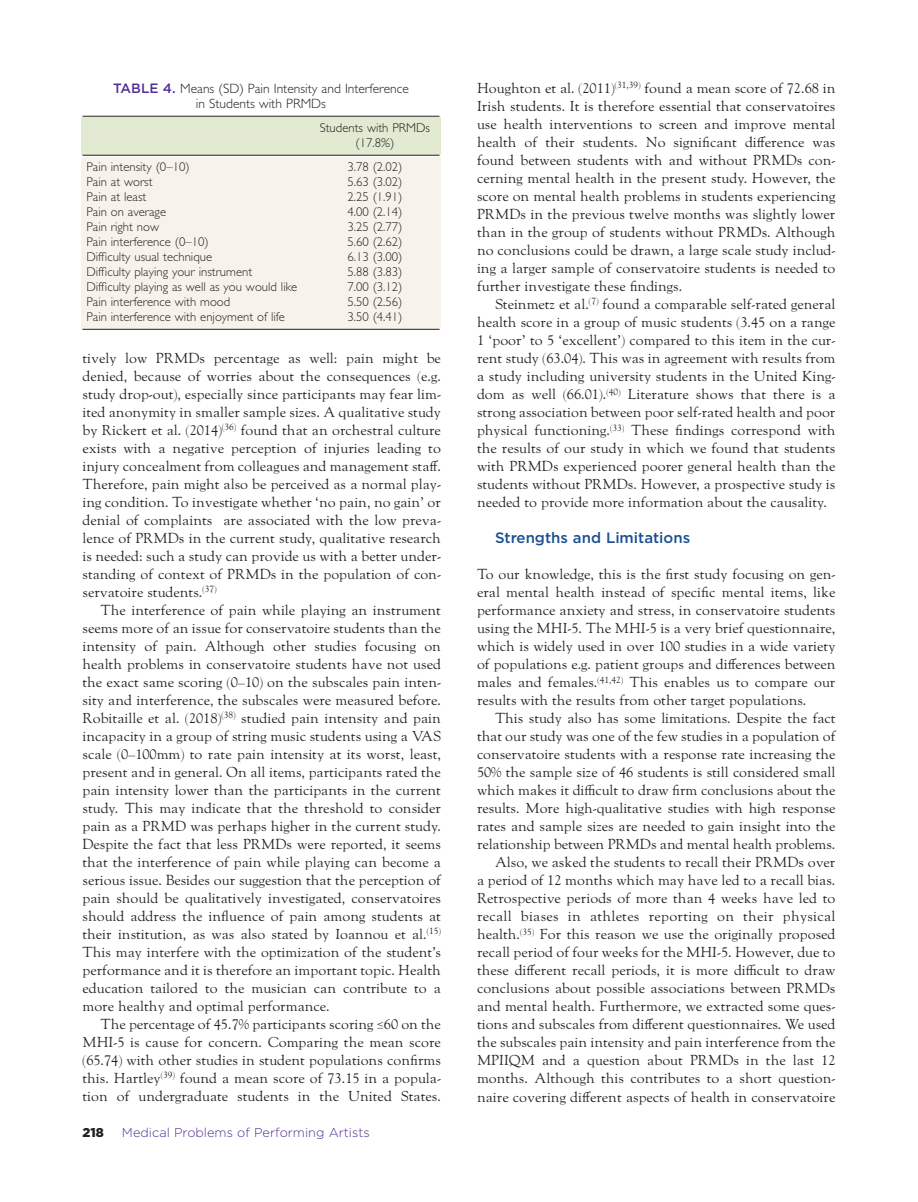
<style>
.page{position:relative;width:918px;height:1202px;background:#fff}
.page>*{position:absolute;margin:0;border:0;box-sizing:border-box;transform-origin:0 0}
.t1{font:500 15px "Gotham";color:#1b4f91}
.t2{font:14.25px/18px "LTC Goudy Oldstyle Pro";color:#231f20;text-align:justify}
.t3{font:300 13.5px/15px "Gill Sans Std";color:#231f20;text-align:center}
.t4{font:300 12.75px "Gill Sans Std";color:#231f20}
.t5{font:300 12.75px "Gotham";color:#502e91}
.t6{font:900 12.75px "Gotham";color:#231f20}
.s1{font-family:"Gotham";font-weight:500;color:#502e91}
</style>
<div class="page">
<div style="left:81px;top:157px;width:360px;height:171px;background:#f8f3ea"></div>
<div style="left:81px;top:117px;width:360px;height:38px;background:#e2ead1"></div>
<hr style="left:82px;top:116px;width:358px;height:1px;background:#231f20">
<hr style="left:82px;top:155px;width:358px;height:1px;background:#231f20">
<hr style="left:82px;top:329px;width:358px;height:1px;background:#231f20">
<p class="t3" style="left:113px;top:83px;width:297px"><span class="s1">TABLE 4.</span> Means (SD) Pain Intensity and Interference in Students with PRMDs</p>
<p class="t4" style="left:320px;top:124px;width:112px">Students with PRMDs</p>
<p class="t4" style="left:356px;top:139px;width:40px">(17.8%)</p>
<p class="t4" style="left:86px;top:163px;width:105px">Pain intensity (0–10)</p>
<p class="t4" style="left:347px;top:163px;width:57px">3.78 (2.02)</p>
<p class="t4" style="left:86px;top:178px;width:68px">Pain at worst</p>
<p class="t4" style="left:347px;top:178px;width:57px">5.63 (3.02)</p>
<p class="t4" style="left:86px;top:193px;width:61px">Pain at least</p>
<p class="t4" style="left:347px;top:193px;width:57px">2.25 (1.91)</p>
<p class="t4" style="left:86px;top:208px;width:81px">Pain on average</p>
<p class="t4" style="left:347px;top:208px;width:57px">4.00 (2.14)</p>
<p class="t4" style="left:86px;top:223px;width:74px">Pain right now</p>
<p class="t4" style="left:347px;top:223px;width:57px">3.25 (2.77)</p>
<p class="t4" style="left:86px;top:238px;width:124px">Pain interference (0–10)</p>
<p class="t4" style="left:347px;top:238px;width:57px">5.60 (2.62)</p>
<p class="t4" style="left:86px;top:253px;width:127px">Difficulty usual technique</p>
<p class="t4" style="left:347px;top:253px;width:57px">6.13 (3.00)</p>
<p class="t4" style="left:86px;top:268px;width:167px">Difficulty playing your instrument</p>
<p class="t4" style="left:347px;top:268px;width:57px">5.88 (3.83)</p>
<p class="t4" style="left:86px;top:283px;width:212px">Difficulty playing as well as you would like</p>
<p class="t4" style="left:347px;top:283px;width:57px">7.00 (3.12)</p>
<p class="t4" style="left:86px;top:298px;width:146px">Pain interference with mood</p>
<p class="t4" style="left:347px;top:298px;width:57px">5.50 (2.56)</p>
<p class="t4" style="left:86px;top:313px;width:200px">Pain interference with enjoyment of life</p>
<p class="t4" style="left:347px;top:313px;width:57px">3.50 (4.41)</p>
<p class="t2" style="left:82px;top:350px;width:360px">tively low PRMDs percentage as well: pain might be denied, because of worries about the consequences (e.g. study drop-out), especially since participants may fear lim&shy;ited anonymity in smaller sample sizes. A qualitative study by Rickert et al. (2014)<sup>(36)</sup> found that an orchestral culture exists with a negative perception of injuries leading to injury concealment from colleagues and management staff.<br>Therefore, pain might also be perceived as a normal play&shy;ing condition. To investigate whether ‘no pain, no gain’ or denial of complaints are associated with the low preva&shy;lence of PRMDs in the current study, qualitative research is needed: such a study can provide us with a better under&shy;standing of context of PRMDs in the population of con&shy;servatoire students.<sup>(37)</sup></p>
<p class="t2" style="left:82px;top:602px;width:360px;text-indent:18px">The interference of pain while playing an instrument seems more of an issue for conservatoire students than the intensity of pain. Although other studies focusing on health problems in conservatoire students have not used the exact same scoring (0–10) on the subscales pain inten&shy;sity and interference, the subscales were measured before.<br>Robitaille et al. (2018)<sup>(38)</sup> studied pain intensity and pain incapacity in a group of string music students using a VAS scale (0–100mm) to rate pain intensity at its worst, least, present and in general. On all items, participants rated the pain intensity lower than the participants in the current study. This may indicate that the threshold to consider pain as a PRMD was perhaps higher in the current study.<br>Despite the fact that less PRMDs were reported, it seems that the interference of pain while playing can become a serious issue. Besides our suggestion that the perception of pain should be qualitatively investigated, conservatoires should address the influence of pain among students at their institution, as was also stated by Ioannou et al.<sup>(15)<br></sup>This may interfere with the optimization of the student’s performance and it is therefore an important topic. Health education tailored to the musician can contribute to a more healthy and optimal performance.</p>
<p class="t2" style="left:82px;top:1016px;width:360px;text-indent:18px">The percentage of 45.7% participants scoring ≤60 on the MHI-5 is cause for concern. Comparing the mean score (65.74) with other studies in student populations confirms this. Hartley<sup>(39)</sup> found a mean score of 73.15 in a popula&shy;tion of undergraduate students in the United States.</p>
<p class="t6" style="left:82px;top:1126px;width:23px">218</p>
<p class="t5" style="left:122px;top:1127px;width:249px">Medical Problems of Performing Artists</p>
<p class="t2" style="left:477px;top:81px;width:360px">Houghton et al. (2011)<sup>(31,39)</sup> found a mean score of 72.68 in Irish students. It is therefore essential that conservatoires use health interventions to screen and improve mental health of their students. No significant difference was found between students with and without PRMDs con&shy;cerning mental health in the present study. However, the score on mental health problems in students experiencing PRMDs in the previous twelve months was slightly lower than in the group of students without PRMDs. Although no conclusions could be drawn, a large scale study includ&shy;ing a larger sample of conservatoire students is needed to further investigate these findings.</p>
<p class="t2" style="left:477px;top:297px;width:360px;text-indent:18px">Steinmetz et al.<sup>(7)</sup> found a comparable self-rated general health score in a group of music students (3.45 on a range 1 ‘poor’ to 5 ‘excellent’) compared to this item in the cur&shy;rent study (63.04). This was in agreement with results from a study including university students in the United King&shy;dom as well (66.01).<sup>(40)</sup> Literature shows that there is a strong association between poor self-rated health and poor physical functioning.<sup>(33)</sup> These findings correspond with the results of our study in which we found that students with PRMDs experienced poorer general health than the students without PRMDs. However, a prospective study is needed to provide more information about the causality.</p>
<p class="t1" style="left:495px;top:532px;width:197px">Strengths and Limitations</p>
<p class="t2" style="left:477px;top:567px;width:360px">To our knowledge, this is the first study focusing on gen&shy;eral mental health instead of specific mental items, like performance anxiety and stress, in conservatoire students using the MHI-5. The MHI-5 is a very brief questionnaire, which is widely used in over 100 studies in a wide variety of populations e.g. patient groups and differences between males and females.<sup>(41,42)</sup> This enables us to compare our results with the results from other target populations.</p>
<p class="t2" style="left:477px;top:711px;width:360px;text-indent:18px">This study also has some limitations. Despite the fact that our study was one of the few studies in a population of conservatoire students with a response rate increasing the 50% the sample size of 46 students is still considered small which makes it difficult to draw firm conclusions about the results. More high-qualitative studies with high response rates and sample sizes are needed to gain insight into the relationship between PRMDs and mental health problems.</p>
<p class="t2" style="left:477px;top:855px;width:360px;text-indent:18px">Also, we asked the students to recall their PRMDs over a period of 12 months which may have led to a recall bias.<br>Retrospective periods of more than 4 weeks have led to recall biases in athletes reporting on their physical health.<sup>(35)</sup> For this reason we use the originally proposed recall period of four weeks for the MHI-5. However, due to these different recall periods, it is more difficult to draw conclusions about possible associations between PRMDs and mental health. Furthermore, we extracted some ques&shy;tions and subscales from different questionnaires. We used the subscales pain intensity and pain interference from the MPIIQM and a question about PRMDs in the last 12 months. Although this contributes to a short question&shy;naire covering different aspects of health in conservatoire</p>
</div>
